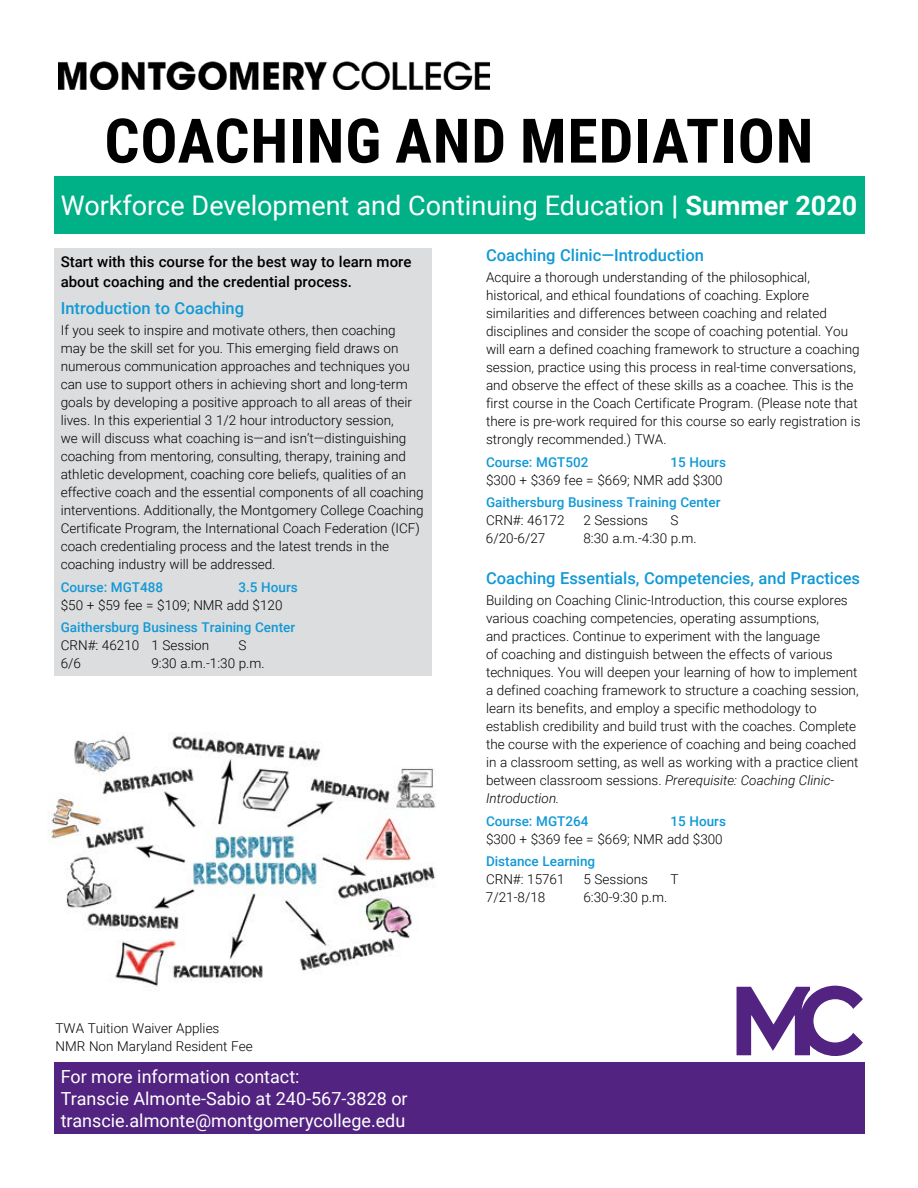
<style>
.page{position:relative;width:918px;height:1188px;background:#fff}
.page>*{position:absolute;margin:0;border:0;box-sizing:border-box;transform-origin:0 0}
.t1{font:700 61.5px "Roboto Condensed";letter-spacing:.015em;color:#000}
.t2{font:27px "Roboto";color:#fff}
.t3{font:18px/21.6px "Roboto";color:#fff}
.t4{font:500 16.5px "Roboto";color:#1099d6}
.t5{font:500 15px/19.5px "Roboto";color:#000}
.t6{font:300 13.5px/18px "Roboto";color:#000}
.t7{font:500 13.5px/18px "Roboto";color:#1099d6}
.s1{font-weight:700}
.s2{font-weight:500;color:#1099d6}
.s3{font-weight:300;color:#000}
.s4{font-style:italic}
</style>
<div class="page">
<div style="left:54px;top:1063px;width:432px;height:71px;background:#522380"></div>
<div style="left:54px;top:176px;width:810px;height:58px;background:#00b187"></div>
<div style="left:54px;top:248px;width:378px;height:428px;background:#dcddde"></div>
<img style="left:59px;top:61px;width:430px;height:28px">
<img style="left:47px;top:734px;width:389px;height:253px">
<svg style="left:737px;top:986px;width:126px;height:70px"></svg>
<div style="left:432px;top:1063px;width:432px;height:71px;background:#522380"></div>
<h1 class="t1" style="left:104px;top:98px;width:710px">COACHING AND MEDIATION</h1>
<h2 class="t2" style="left:61px;top:187px;width:798px">Workforce Development and Continuing Education <span class="s1">| Summer 2020</span></h2>
<p class="t5" style="left:61px;top:252px;width:352px">Start with this course for the best way to learn more about coaching and the credential process.</p>
<p class="t4" style="left:61px;top:296px;width:185px">Introduction to Coaching</p>
<p class="t6" style="left:61px;top:321px;width:365px">If you seek to inspire and motivate others, then coaching may be the skill set for you. This emerging field draws on numerous communication approaches and techniques you can use to support others in achieving short and long-term goals by developing a positive approach to all areas of their lives. In this experiential 3 1/2 hour introductory session,<br>we will discuss what coaching is—and isn’t—distinguishing coaching from mentoring, consulting, therapy, training and athletic development, coaching core beliefs, qualities of an effective coach and the essential components of all coaching interventions. Additionally, the Montgomery College Coaching Certificate Program, the International Coach Federation (ICF) coach credentialing process and the latest trends in the coaching industry will be addressed.</p>
<p class="t7" style="left:61px;top:577px;width:104px">Course: MGT488</p>
<h3 class="t4" style="left:486px;top:243px;width:219px">Coaching Clinic—Introduction</h3>
<p class="t6" style="left:486px;top:268px;width:376px">Acquire a thorough understanding of the philosophical, historical, and ethical foundations of coaching. Explore similarities and differences between coaching and related disciplines and consider the scope of coaching potential. You will earn a defined coaching framework to structure a coaching session, practice using this process in real-time conversations, and observe the effect of these skills as a coachee. This is the first course in the Coach Certificate Program. (Please note that there is pre-work required for this course so early registration is strongly recommended.) TWA.</p>
<p class="t7" style="left:486px;top:453px;width:104px">Course: MGT502</p>
<p class="t6" style="left:486px;top:453px;width:242px;text-align:right"><span class="s2">15 Hours<br></span>$300 + $369 fee = $669; NMR add $300</p>
<p class="t7" style="left:486px;top:493px;width:236px">Gaithersburg Business Training Center<br><span class="s3">CRN#: 46172</span></p>
<p class="t6" style="left:583px;top:511px;width:66px">2 Sessions</p>
<p class="t6" style="left:670px;top:511px;width:9px">S</p>
<p class="t6" style="left:486px;top:529px;width:61px">6/20-6/27</p>
<p class="t6" style="left:583px;top:529px;width:115px">8:30 a.m.-4:30 p.m.</p>
<h3 class="t4" style="left:486px;top:566px;width:376px">Coaching Essentials, Competencies, and Practices</h3>
<p class="t6" style="left:486px;top:591px;width:374px">Building on Coaching Clinic-Introduction, this course explores various coaching competencies, operating assumptions,<br>and practices. Continue to experiment with the language<br>of coaching and distinguish between the effects of various techniques. You will deepen your learning of how to implement a defined coaching framework to structure a coaching session, learn its benefits, and employ a specific methodology to establish credibility and build trust with the coaches. Complete the course with the experience of coaching and being coached in a classroom setting, as well as working with a practice client between classroom sessions. <span class="s4">Prerequisite: Coaching Clinic-Introduction.</span></p>
<p class="t7" style="left:486px;top:811px;width:104px">Course: MGT264</p>
<p class="t6" style="left:61px;top:577px;width:239px;text-indent:178px"><span class="s2">3.5 Hours </span>$50 + $59 fee = $109; NMR add $120</p>
<p class="t7" style="left:61px;top:618px;width:236px">Gaithersburg Business Training Center<br><span class="s3">CRN#: 46210 1 Session</span></p>
<p class="t6" style="left:238px;top:636px;width:9px">S</p>
<p class="t6" style="left:61px;top:654px;width:22px">6/6</p>
<p class="t6" style="left:151px;top:654px;width:115px">9:30 a.m.-1:30 p.m.</p>
<p class="t6" style="left:486px;top:811px;width:242px;text-align:right"><span class="s2">15 Hours<br></span>$300 + $369 fee = $669; NMR add $300</p>
<p class="t7" style="left:486px;top:852px;width:111px">Distance Learning<br><span class="s3">CRN#: 15761</span></p>
<p class="t6" style="left:583px;top:870px;width:66px">5 Sessions</p>
<p class="t6" style="left:670px;top:870px;width:10px">T</p>
<p class="t6" style="left:56px;top:1019px;width:199px">TWA Tuition Waiver Applies<br>NMR Non Maryland Resident Fee</p>
<p class="t3" style="left:61px;top:1066px;width:348px">For more information contact:<br>Transcie Almonte-Sabio at 240-567-3828 or transcie.almonte@montgomerycollege.edu</p>
<p class="t6" style="left:486px;top:888px;width:61px">7/21-8/18</p>
<p class="t6" style="left:583px;top:888px;width:85px">6:30-9:30 p.m.</p>
</div>
